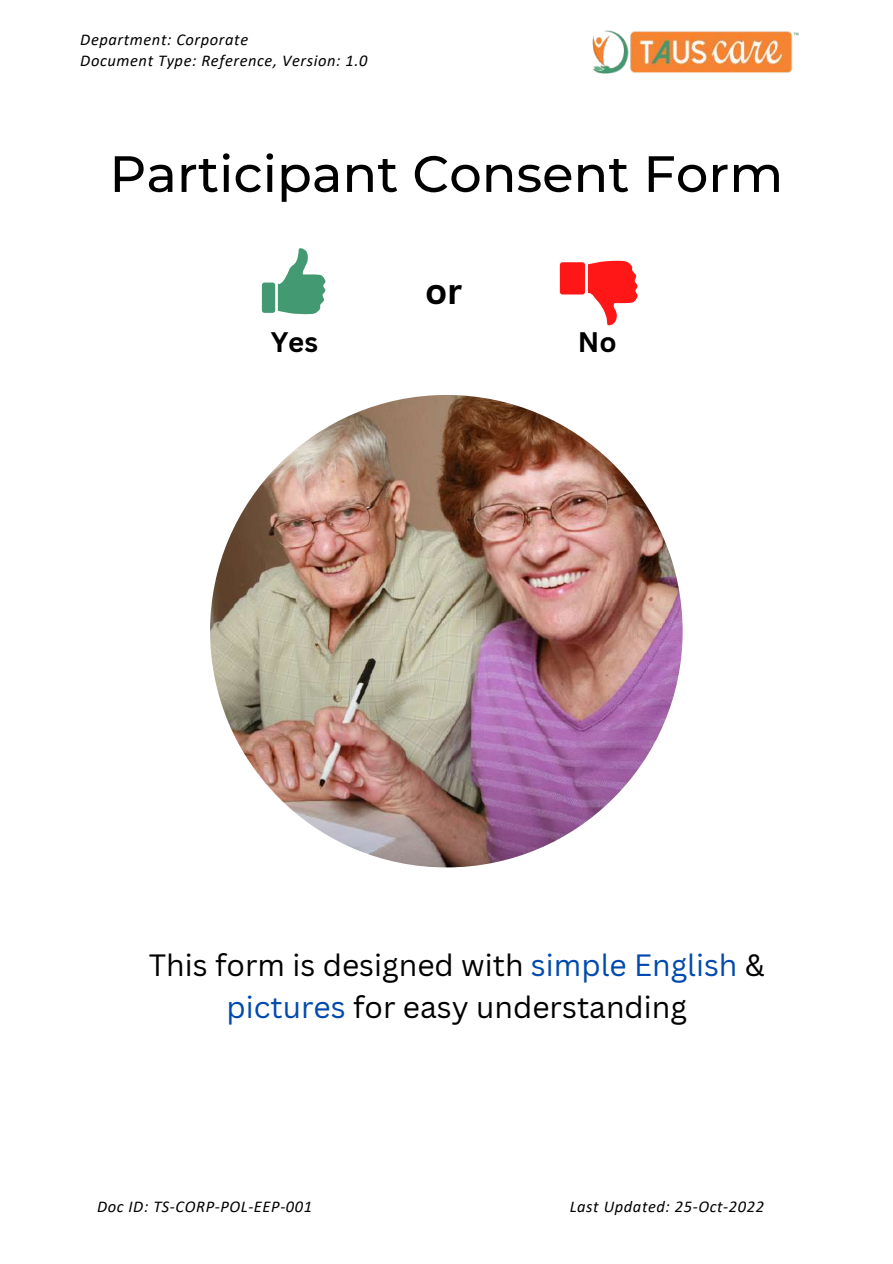
<style>
.page{position:relative;width:893px;height:1264px;background:#fff}
.page>*{position:absolute;margin:0;border:0;box-sizing:border-box;transform-origin:0 0}
.t1{font:500 51px "Montserrat";color:#000}
.t2{font:700 35.55px "Canva Sans";color:#000}
.t3{font:30px/41.5px "Canva Sans";color:#000;text-align:center}
.t4{font:700 27.6px "Canva Sans";color:#000}
.t5{font:italic 16.5px/21.3px "Calibri";letter-spacing:.035em;color:#000}
.s1{color:#004aad}
</style>
<div class="page">
<img style="left:210px;top:395px;width:472px;height:472px;border-radius:50%">
<svg style="left:278px;top:248px;width:47px;height:67px"></svg>
<div style="left:262px;top:282px;width:13px;height:31px;background:#439972;border-radius:3px"></div>
<svg style="left:559px;top:260px;width:79px;height:65px"></svg>
<img style="left:592px;top:30px;width:207px;height:44px">
<p class="t5" style="left:80px;top:30px;width:288px">Department: Corporate<br>Document Type: Reference, Version: 1.0</p>
<h1 class="t1" style="left:109px;top:142px;width:675px">Participant Consent Form</h1>
<h2 class="t2" style="left:425px;top:265px;width:39px">or</h2>
<h3 class="t4" style="left:271px;top:322px;width:49px">Yes</h3>
<h3 class="t4" style="left:578px;top:322px;width:40px">No</h3>
<h3 class="t3" style="left:149px;top:943px;width:617px">This form is designed with <span class="s1">simple English</span> &amp; <span class="s1">pictures</span> for easy understanding</h3>
<p class="t5" style="left:97px;top:1197px;width:216px">Doc ID: TS-CORP-POL-EEP-001</p>
<p class="t5" style="left:569px;top:1197px;width:196px">Last Updated: 25-Oct-2022</p>
</div>
